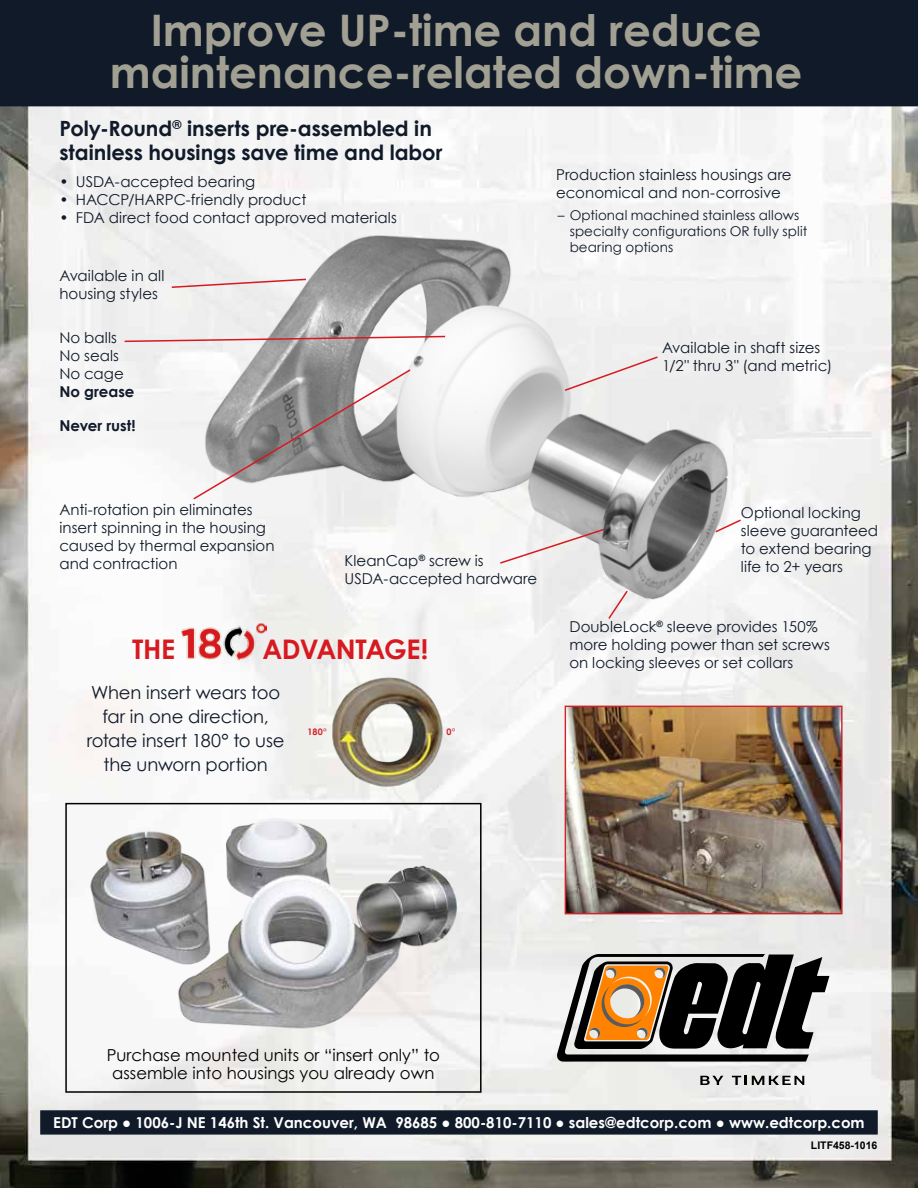
<style>
.page{position:relative;width:918px;height:1188px;background:#fff}
.page>*{position:absolute;margin:0;border:0;box-sizing:border-box;transform-origin:0 0}
.t1{font:700 43.5px/42px "Century Gothic";color:#a1a092;text-align:center}
.t2{font:700 27px "Century Gothic";letter-spacing:-.02em;color:#d71920}
.t3{font:700 21px/24px "Century Gothic";letter-spacing:-.005em;color:#101a29}
.t4{font:18px/24px "Century Gothic";letter-spacing:-.005em;color:#101a29;text-align:center}
.t5{font:16.5px/18px "Century Gothic";color:#000;text-align:center}
.t6{font:15px/18px "Century Gothic";color:#101a29}
.t7{font:700 15px "Century Gothic";color:#fff}
.t8{font:700 15px "Century Gothic";color:#101a29}
.t9{font:13.5px/16.2px "Century Gothic";letter-spacing:.01em;color:#101a29}
.t10{font:700 10.5px "Arial";color:#000}
.t11{font:700 9px "Century Gothic";color:#d2232a}
</style>
<div class="page">
<img style="left:0;top:106px;width:918px;height:1082px">
<div style="left:40px;top:1110px;width:838px;height:25px;background:#101a29;border:2px solid #101a29"></div>
<img style="left:198px;top:230px;width:540px;height:378px">
<img style="left:567px;top:708px;width:274px;height:204px">
<div style="left:565px;top:706px;width:278px;height:208px;border:1px solid #d2232a"></div>
<div style="left:65px;top:803px;width:417px;height:290px;border:2px solid #000"></div>
<img style="left:88px;top:814px;width:371px;height:219px">
<img style="left:180px;top:622px;width:87px;height:39px">
<img style="left:331px;top:676px;width:113px;height:111px">
<svg style="left:700px;top:1076px;width:23px;height:9px"></svg>
<svg style="left:732px;top:1076px;width:72px;height:9px"></svg>
<svg style="left:556px;top:954px;width:273px;height:108px"></svg>
<div style="left:0;top:0;width:918px;height:106px;background:#101a29"></div>
<svg style="left:498px;top:528px;width:107px;height:37px"></svg>
<svg style="left:607px;top:589px;width:22px;height:32px"></svg>
<svg style="left:714px;top:518px;width:29px;height:16px"></svg>
<svg style="left:563px;top:355px;width:96px;height:37px;background:#ebe4e4"></svg>
<svg style="left:192px;top:368px;width:220px;height:133px"></svg>
<svg style="left:170px;top:278px;width:138px;height:11px"></svg>
<svg style="left:123px;top:335px;width:324px;height:8px"></svg>
<h1 class="t1" style="left:110px;top:7px;width:694px">Improve UP-time and reduce maintenance-related down-time</h1>
<h3 class="t3" style="left:59px;top:115px;width:385px">Poly-Round<sup>®</sup> inserts pre‑ assembled in stainless housings save time and labor</h3>
<p class="t6" style="left:59px;top:173px;width:197px">• USDA-accepted bearing</p>
<p class="t6" style="left:59px;top:191px;width:249px">• HACCP/HARPC-friendly product</p>
<p class="t6" style="left:59px;top:209px;width:339px">• FDA direct food contact approved materials</p>
<p class="t6" style="left:59px;top:267px;width:106px">Available in all housing styles</p>
<p class="t6" style="left:59px;top:329px;width:66px">No balls<br>No seals<br>No cage</p>
<p class="t8" style="left:59px;top:380px;width:77px">No grease</p>
<p class="t8" style="left:59px;top:415px;width:78px">Never rust!</p>
<p class="t6" style="left:556px;top:165px;width:237px">Production stainless housings are economical and non-corrosive</p>
<p class="t9" style="left:570px;top:206px;width:239px;text-indent:-12px">– Optional machined stainless allows specialty configurations OR fully split bearing options</p>
<p class="t6" style="left:662px;top:339px;width:172px">Available in shaft sizes<br>1/2" thru 3" (and metric)</p>
<p class="t6" style="left:59px;top:501px;width:217px">Anti-rotation pin eliminates insert spinning in the housing caused by thermal expansion and contraction</p>
<p class="t6" style="left:345px;top:552px;width:194px">KleanCap<sup>®</sup> screw is<br>USDA-accepted hardware</p>
<h2 class="t2" style="left:132px;top:629px;width:45px">THE</h2>
<h2 class="t2" style="left:263px;top:629px;width:167px">ADVANTAGE!</h2>
<p class="t4" style="left:87px;top:680px;width:199px">When insert wears too far in one direction, rotate insert 180° to use the unworn portion</p>
<p class="t11" style="left:308px;top:725px;width:21px">180°</p>
<p class="t11" style="left:447px;top:725px;width:11px">0°</p>
<p class="t6" style="left:741px;top:503px;width:139px">Optional locking sleeve guaranteed to extend bearing life to 2+ years</p>
<p class="t6" style="left:569px;top:618px;width:262px">DoubleLock<sup>®</sup> sleeve provides 150% more holding power than set screws on locking sleeves or set collars</p>
<p class="t5" style="left:107px;top:1046px;width:335px">Purchase mounted units or “insert only” to assemble into housings you already own</p>
<p class="t7" style="left:53px;top:1111px;width:813px">EDT Corp ● 1006-J NE 146th St. Vancouver, WA 98685 ● 800-810-7110 ● sales@edtcorp.com ● www.edtcorp.com</p>
<p class="t10" style="left:811px;top:1138px;width:68px">LITF458-1016</p>
</div>
